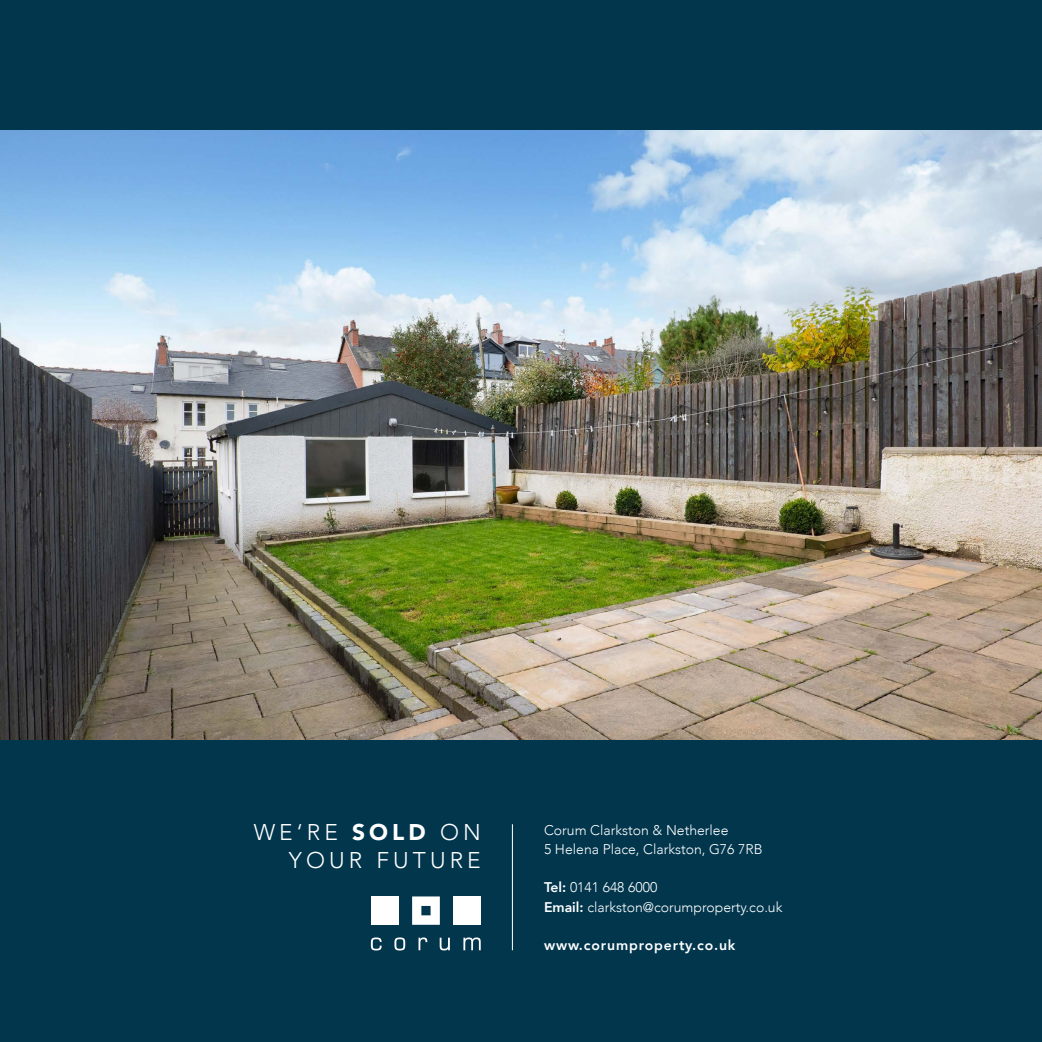
<style>
.page{position:relative;width:1042px;height:1042px;background:#01364d}
.page>*{position:absolute;margin:0;border:0;box-sizing:border-box;transform-origin:0 0}
.t1{font:300 22.75px "Avenir";letter-spacing:.18em;color:#fff}
.t2{font:300 14px "Avenir";color:#fff}
.t3{font:800 14px "Avenir";letter-spacing:.06em;color:#fff}
.s1{font-weight:900}
.s2{font-weight:800}
</style>
<div class="page">
<img style="left:0;top:131px;width:1042px;height:609px">
<div style="left:453px;top:896px;width:28px;height:29px;background:#fff"></div>
<div style="left:371px;top:896px;width:28px;height:29px;background:#fff"></div>
<svg style="left:412px;top:896px;width:28px;height:29px"></svg>
<svg style="left:371px;top:937px;width:11px;height:13px"></svg>
<svg style="left:394px;top:937px;width:11px;height:13px"></svg>
<svg style="left:418px;top:937px;width:9px;height:13px"></svg>
<svg style="left:440px;top:937px;width:10px;height:13px"></svg>
<svg style="left:463px;top:937px;width:18px;height:13px"></svg>
<hr style="left:512px;top:824px;width:1px;height:126px;background:#fff">
<p class="t1" style="left:254px;top:819px;width:228px">WE‘RE <span class="s1">SOLD</span> ON</p>
<p class="t1" style="left:289px;top:846px;width:193px">YOUR FUTURE</p>
<p class="t2" style="left:544px;top:821px;width:186px">Corum Clarkston &amp; Netherlee</p>
<p class="t2" style="left:544px;top:840px;width:220px">5 Helena Place, Clarkston, G76 7RB</p>
<p class="t2" style="left:544px;top:879px;width:115px"><span class="s2">Tel:</span> 0141 648 6000</p>
<p class="t2" style="left:544px;top:898px;width:240px"><span class="s2">Email:</span> clarkston@corumproperty.co.uk</p>
<p class="t3" style="left:544px;top:934px;width:193px">www.corumproperty.co.uk</p>
</div>
